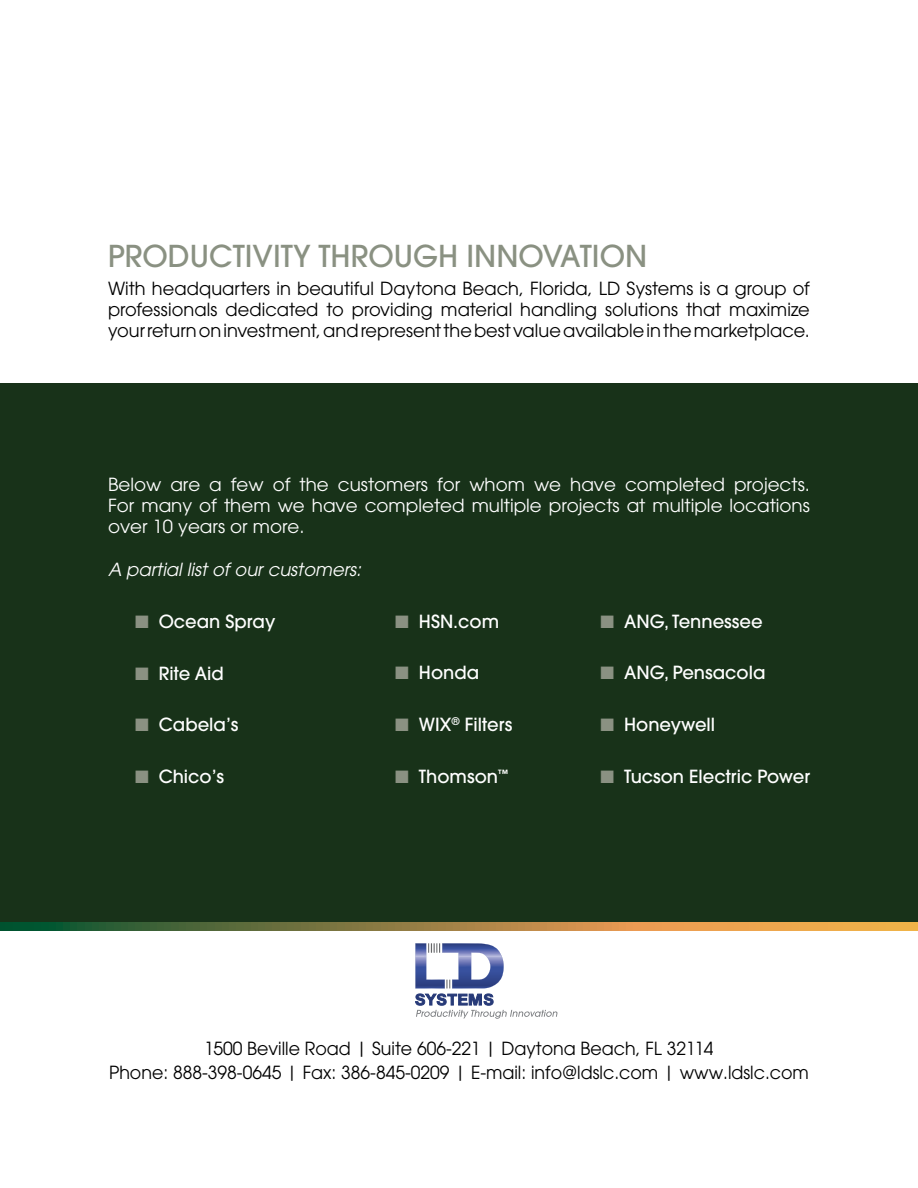
<style>
.page{position:relative;width:918px;height:1188px;background:#fff}
.page>*{position:absolute;margin:0;border:0;box-sizing:border-box;transform-origin:0 0}
.t1{font:500 30px "Avant Garde";color:#8a9182}
.t2{font:18px/21px "Avant Garde";color:#000;text-align:center}
.t3{font:18px/21px "Avant Garde";color:#fff;text-align:justify}
.t4{font:500 18px "Avant Garde";color:#fff}
.t5{font:italic 18px "Avant Garde";color:#fff}
.s1{color:#8a9182}
</style>
<div class="page">
<div style="left:0;top:384px;width:918px;height:543px;background:#183219"></div>
<svg style="left:415px;top:943px;width:142px;height:76px"></svg>
<svg style="left:0;top:923px;width:918px;height:7px;background:#998344"></svg>
<h1 class="t1" style="left:108px;top:237px;width:541px">PRODUCTIVITY THROUGH INNOVATION</h1>
<p class="t2" style="left:108px;top:277px;width:703px;text-align:justify">With headquarters in beautiful Daytona Beach, Florida, LD Systems is a group of professionals dedicated to providing material handling solutions that maximize your return on investment, and represent the best value available in the marketplace.</p>
<p class="t3" style="left:108px;top:474px;width:703px">Below are a few of the customers for whom we have completed projects.<br>For many of them we have completed multiple projects at multiple locations over 10 years or more.</p>
<p class="t5" style="left:108px;top:559px;width:255px">A partial list of our customers:</p>
<p class="t4" style="left:135px;top:610px;width:142px"><span class="s1">■</span> Ocean Spray</p>
<p class="t4" style="left:135px;top:662px;width:90px"><span class="s1">■</span> Rite Aid</p>
<p class="t4" style="left:135px;top:714px;width:105px"><span class="s1">■</span> Cabela’s</p>
<p class="t4" style="left:135px;top:765px;width:91px"><span class="s1">■</span> Chico’s</p>
<p class="t4" style="left:395px;top:610px;width:105px"><span class="s1">■</span> HSN.com</p>
<p class="t4" style="left:395px;top:662px;width:85px"><span class="s1">■</span> Honda</p>
<p class="t4" style="left:395px;top:714px;width:119px"><span class="s1">■</span> WIX<sup>®</sup> Filters</p>
<p class="t4" style="left:395px;top:765px;width:115px"><span class="s1">■</span> Thomson<sup>™</sup></p>
<p class="t4" style="left:600px;top:610px;width:164px"><span class="s1">■</span> ANG, Tennessee</p>
<p class="t4" style="left:600px;top:662px;width:167px"><span class="s1">■</span> ANG, Pensacola</p>
<p class="t4" style="left:600px;top:714px;width:116px"><span class="s1">■</span> Honeywell</p>
<p class="t4" style="left:600px;top:765px;width:211px"><span class="s1">■</span> Tucson Electric Power</p>
<p class="t2" style="left:109px;top:1036px;width:702px;line-height:24px">1500 Beville Road | Suite 606-221 | Daytona Beach, FL 32114<br>Phone: 888-398-0645 | Fax: 386-845-0209 | E-mail: info@ldslc.com | www.ldslc.com</p>
</div>
